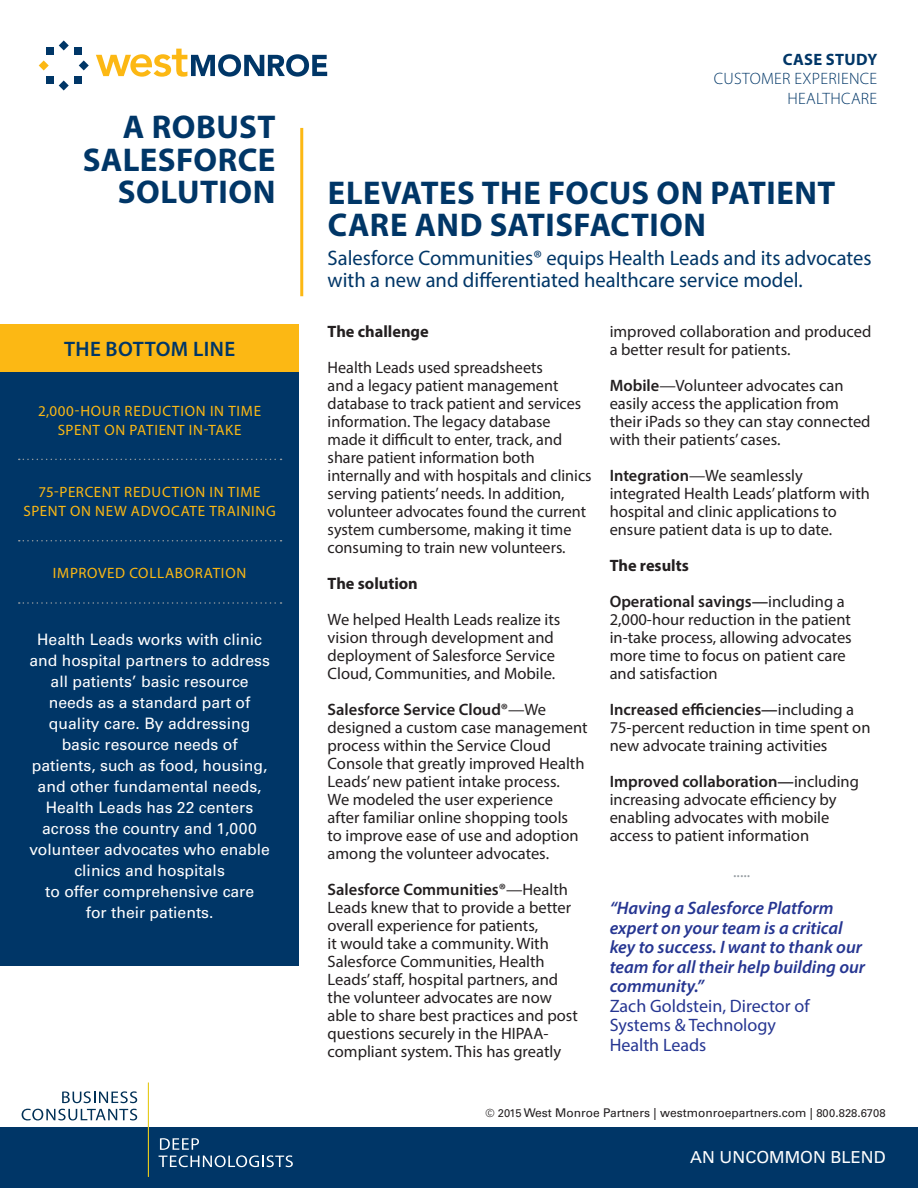
<style>
.page{position:relative;width:918px;height:1188px;background:#fff}
.page>*{position:absolute;margin:0;border:0;box-sizing:border-box;transform-origin:0 0}
.t1{font:700 33px/32.2px "Myriad Pro";letter-spacing:.01em;color:#003667;text-align:right}
._12_Text_noIndent{font:21px/22.5px "Myriad Pro";color:#003667}
._41_Side_Kicker{font:600 21px "Myriad Pro";letter-spacing:.02em;color:#003667}
._12_Text_noIndent-2{font:italic 600 18px/19.5px "Myriad Pro";color:#263692}
._12_Text_noIndent-3{font:18px/19.5px "Myriad Pro";color:#263692}
._12_Text_noIndent-4{font:16.5px/18px "Myriad Pro";color:#231f20}
._12_Text_noIndent-5{font:700 16.5px "Myriad Pro";color:#231f20}
._90_FolioHead{font:300 16.5px "Myriad Pro";letter-spacing:.02em;color:#003667}
.t2{font:16.5px "Univers LT Std";color:#fff}
._90_FolioHead-2{font:700 16.5px "Myriad Pro";letter-spacing:.02em;color:#003667}
._40_Side_Intro{font:16.5px "Myriad Pro";color:#959ca1}
._40_Side_Intro-2{font:15.75px/21px "Univers LT Std";color:#fff;text-align:center}
._45_Side_Point-Last{font:15px/19.2px "Myriad Pro";letter-spacing:.045em;color:#fcb814;text-align:center}
.t3{font:12px "Univers LT Std";color:#231f20}
.s1{font-weight:600}
.s2{font-size:11.1px}
</style>
<div class="page">
<svg style="left:96px;top:49px;width:231px;height:28px"></svg>
<div style="left:46px;top:48px;width:7px;height:7px;background:#003667"></div>
<div style="left:46px;top:76px;width:7px;height:7px;background:#003667"></div>
<div style="left:74px;top:48px;width:7px;height:7px;background:#003667"></div>
<div style="left:74px;top:76px;width:7px;height:7px;background:#003667"></div>
<svg style="left:39px;top:60px;width:10px;height:11px"></svg>
<svg style="left:59px;top:81px;width:10px;height:10px"></svg>
<svg style="left:59px;top:40px;width:10px;height:10px"></svg>
<svg style="left:79px;top:60px;width:10px;height:10px"></svg>
<div style="left:1px;top:1127px;width:917px;height:61px;background:#003667"></div>
<svg style="left:62px;top:1091px;width:75px;height:12px"></svg>
<svg style="left:22px;top:1109px;width:115px;height:11px"></svg>
<svg style="left:159px;top:1138px;width:134px;height:29px"></svg>
<hr style="left:148px;top:1083px;width:1px;height:94px;background:#e5ca1d">
<div style="left:0;top:372px;width:299px;height:593px;background:#003667"></div>
<div style="left:0;top:324px;width:299px;height:48px;background:#fcb814"></div>
<svg style="left:19px;top:459px;width:263px;height:1px"></svg>
<svg style="left:19px;top:540px;width:263px;height:2px"></svg>
<svg style="left:19px;top:602px;width:263px;height:2px"></svg>
<hr style="left:300px;top:128px;width:3px;height:168px;background:#fcb814">
<p class="t1" style="left:83px;top:110px;width:194px">A ROBUST<br>SALESFORCE<br>SOLUTION</p>
<p class="_41_Side_Kicker" style="left:64px;top:336px;width:173px">THE BOTTOM LINE</p>
<p class="_45_Side_Point-Last" style="left:38px;top:401px;width:224px">2,000-HOUR REDUCTION IN TIME<br>SPENT ON PATIENT IN-TAKE</p>
<p class="_45_Side_Point-Last" style="left:23px;top:482px;width:254px">75-PERCENT REDUCTION IN TIME<br>SPENT ON NEW ADVOCATE TRAINING</p>
<p class="_45_Side_Point-Last" style="left:53px;top:563px;width:195px">IMPROVED COLLABORATION</p>
<p class="_40_Side_Intro-2" style="left:29px;top:629px;width:242px">Health Leads works with clinic and hospital partners to address all patients’ basic resource needs as a standard part of quality care. By addressing basic resource needs of patients, such as food, housing, and other fundamental needs,<br>Health Leads has 22 centers across the country and 1,000 volunteer advocates who enable clinics and hospitals<br>to offer comprehensive care<br>for their patients.</p>
<p class="_90_FolioHead-2" style="left:783px;top:48px;width:96px">CASE STUDY</p>
<p class="_90_FolioHead" style="left:714px;top:69px;width:165px">CUSTOMER EXPERIENCE</p>
<p class="_90_FolioHead" style="left:787px;top:88px;width:91px">HEALTHCARE</p>
<p class="t1" style="left:328px;top:175px;width:509px;text-align:left">ELEVATES THE FOCUS ON PATIENT<br>CARE AND SATISFACTION</p>
<p class="_12_Text_noIndent" style="left:328px;top:246px;width:546px">Salesforce Communities® equips Health Leads and its advocates with a new and differentiated healthcare service model.</p>
<p class="_12_Text_noIndent-5" style="left:328px;top:320px;width:103px">The challenge</p>
<p class="_12_Text_noIndent-4" style="left:328px;top:358px;width:266px">Health Leads used spreadsheets<br>and a legacy patient management database to track patient and services information. The legacy database made it difficult to enter, track, and share patient information both internally and with hospitals and clinics serving patients’ needs. In addition, volunteer advocates found the current system cumbersome, making it time consuming to train new volunteers.</p>
<p class="_12_Text_noIndent-5" style="left:328px;top:572px;width:92px">The solution</p>
<p class="_12_Text_noIndent-4" style="left:328px;top:610px;width:234px">We helped Health Leads realize its vision through development and deployment of Salesforce Service Cloud, Communities, and Mobile.</p>
<p class="_12_Text_noIndent-4" style="left:328px;top:700px;width:262px"><span class="s1">Salesforce Service Cloud®</span>—We designed a custom case management process within the Service Cloud Console that greatly improved Health Leads’ new patient intake process.<br>We modeled the user experience after familiar online shopping tools<br>to improve ease of use and adoption among the volunteer advocates.</p>
<p class="_12_Text_noIndent-4" style="left:328px;top:880px;width:252px"><span class="s1">Salesforce Communities®</span>—Health Leads knew that to provide a better overall experience for patients,<br>it would take a community. With Salesforce Communities, Health Leads’ staff, hospital partners, and the volunteer advocates are now able to share best practices and post questions securely in the HIPAA&shy;compliant system. This has greatly</p>
<p class="_12_Text_noIndent-4" style="left:610px;top:322px;width:263px">improved collaboration and produced a better result for patients.</p>
<p class="_12_Text_noIndent-4" style="left:610px;top:376px;width:262px"><span class="s1">Mobile</span>—Volunteer advocates can easily access the application from their iPads so they can stay connected with their patients’ cases.</p>
<p class="_12_Text_noIndent-4" style="left:610px;top:466px;width:262px"><span class="s1">Integration</span>—We seamlessly integrated Health Leads’ platform with hospital and clinic applications to ensure patient data is up to date.</p>
<p class="_12_Text_noIndent-5" style="left:610px;top:554px;width:81px">The results</p>
<p class="_12_Text_noIndent-4" style="left:610px;top:592px;width:244px"><span class="s1">Operational savings—</span>including a<br>2,000-hour reduction in the patient in-take process, allowing advocates more time to focus on patient care and satisfaction</p>
<p class="_12_Text_noIndent-4" style="left:610px;top:700px;width:262px"><span class="s1">Increased efficiencies—</span>including a<br>75-percent reduction in time spent on new advocate training activities</p>
<p class="_12_Text_noIndent-4" style="left:610px;top:772px;width:251px"><span class="s1">Improved collaboration—</span>including increasing advocate efficiency by enabling advocates with mobile access to patient information</p>
<p class="_40_Side_Intro" style="left:733px;top:861px;width:19px">.....</p>
<p class="_12_Text_noIndent-2" style="left:610px;top:898px;width:257px">“Having a Salesforce Platform expert on your team is a critical key to success. I want to thank our team for all their help building our community.”</p>
<p class="_12_Text_noIndent-3" style="left:610px;top:996px;width:202px">Zach Goldstein, Director of<br>Systems &amp; Technology</p>
<p class="_12_Text_noIndent-3" style="left:610px;top:1035px;width:98px">Health Leads</p>
<p class="t3" style="left:486px;top:1105px;width:402px"><span class="s2">© 2015</span> West Monroe Partners | westmonroepartners.com | <span class="s2">800</span>.<span class="s2">828</span>.<span class="s2">6708</span></p>
<p class="t2" style="left:690px;top:1147px;width:197px">AN UNCOMMON BLEND</p>
</div>
